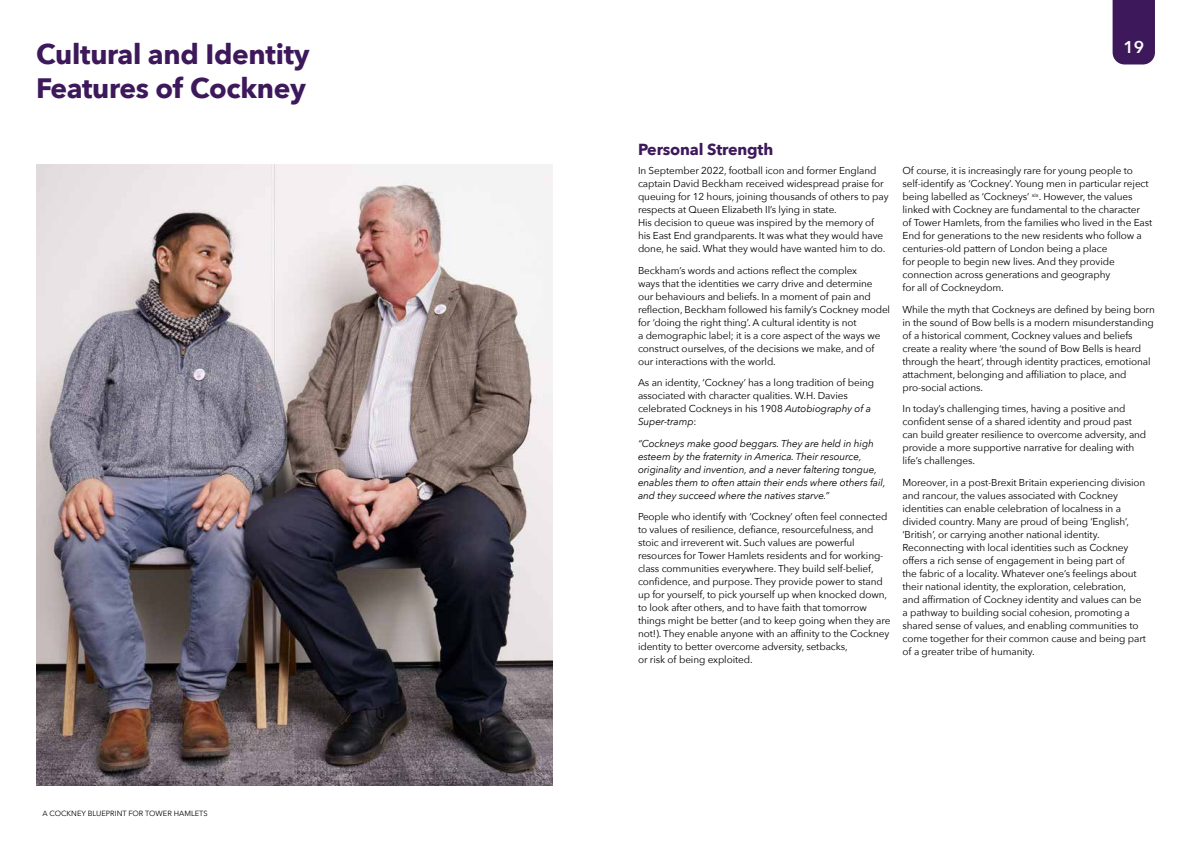
<style>
.page{position:relative;width:1191px;height:842px;background:#fff}
.page>*{position:absolute;margin:0;border:0;box-sizing:border-box;transform-origin:0 0}
.t1{font:700 28px/34px "Avenir Next";letter-spacing:-.01em;color:#3d195b}
.t2{font:600 17px "Avenir Next";color:#fff}
.t3{font:700 16px "Avenir Next";letter-spacing:-.01em;color:#3d195b}
.t4{font:10px/13px "Avenir Next";letter-spacing:-.01em;color:#000}
.t5{font:italic 10px/13px "Avenir Next";letter-spacing:-.01em;color:#000}
.t6{font:7.5px "Avenir Next";color:#000}
.s1{font-style:italic}
</style>
<div class="page">
<img style="left:36px;top:164px;width:517px;height:621px">
<div style="left:1112px;top:0;width:43px;height:64px;background:#3d195b"></div>
<h1 class="t1" style="left:36px;top:37px;width:275px">Cultural and Identity<br>Features of Cockney</h1>
<p class="t6" style="left:43px;top:807px;width:167px">A COCKNEY BLUEPRINT FOR TOWER HAMLETS</p>
<h2 class="t2" style="left:1123px;top:32px;width:22px">19</h2>
<h3 class="t3" style="left:638px;top:135px;width:137px">Personal Strength</h3>
<p class="t4" style="left:638px;top:164px;width:252px">In September 2022, football icon and former England captain David Beckham received widespread praise for queuing for 12 hours, joining thousands of others to pay respects at Queen Elizabeth II’s lying in state.<br>His decision to queue was inspired by the memory of his East End grandparents. It was what they would have done, he said. What they would have wanted him to do.</p>
<p class="t4" style="left:638px;top:264px;width:254px">Beckham’s words and actions reflect the complex<br>ways that the identities we carry drive and determine our behaviours and beliefs. In a moment of pain and reflection, Beckham followed his family’s Cockney model for ‘doing the right thing’. A cultural identity is not<br>a demographic label; it is a core aspect of the ways we construct ourselves, of the decisions we make, and of our interactions with the world.</p>
<p class="t4" style="left:638px;top:376px;width:238px">As an identity, ‘Cockney’ has a long tradition of being associated with character qualities. W.H. Davies celebrated Cockneys in his 1908 <span class="s1">Autobiography of a Super-tramp</span>:</p>
<p class="t5" style="left:638px;top:436px;width:249px">“Cockneys make good beggars. They are held in high esteem by the fraternity in America. Their resource, originality and invention, and a never faltering tongue, enables them to often attain their ends where others fail, and they succeed where the natives starve.”</p>
<p class="t4" style="left:638px;top:510px;width:254px">People who identify with ‘Cockney’ often feel connected to values of resilience, defiance, resourcefulness, and stoic and irreverent wit. Such values are powerful resources for Tower Hamlets residents and for working&shy;class communities everywhere. They build self-belief, confidence, and purpose. They provide power to stand up for yourself, to pick yourself up when knocked down, to look after others, and to have faith that tomorrow things might be better (and to keep going when they are not!). They enable anyone with an affinity to the Cockney identity to better overcome adversity, setbacks,<br>or risk of being exploited.</p>
<p class="t4" style="left:902px;top:164px;width:251px">Of course, it is increasingly rare for young people to self-identify as ‘Cockney’. Young men in particular reject being labelled as ‘Cockneys’ <sup>xix</sup>. However, the values linked with Cockney are fundamental to the character<br>of Tower Hamlets, from the families who lived in the East End for generations to the new residents who follow a centuries-old pattern of London being a place<br>for people to begin new lives. And they provide connection across generations and geography<br>for all of Cockneydom.</p>
<p class="t4" style="left:902px;top:303px;width:254px">While the myth that Cockneys are defined by being born in the sound of Bow bells is a modern misunderstanding of a historical comment, Cockney values and beliefs create a reality where ‘the sound of Bow Bells is heard through the heart’, through identity practices, emotional attachment, belonging and affiliation to place, and pro-social actions.</p>
<p class="t4" style="left:902px;top:402px;width:245px">In today’s challenging times, having a positive and confident sense of a shared identity and proud past can build greater resilience to overcome adversity, and provide a more supportive narrative for dealing with life’s challenges.</p>
<p class="t4" style="left:902px;top:476px;width:245px">Moreover, in a post-Brexit Britain experiencing division and rancour, the values associated with Cockney identities can enable celebration of localness in a divided country. Many are proud of being ‘English’, ‘British’, or carrying another national identity.<br>Reconnecting with local identities such as Cockney offers a rich sense of engagement in being part of<br>the fabric of a locality. Whatever one’s feelings about their national identity, the exploration, celebration, and affirmation of Cockney identity and values can be a pathway to building social cohesion, promoting a shared sense of values, and enabling communities to come together for their common cause and being part of a greater tribe of humanity.</p>
</div>
